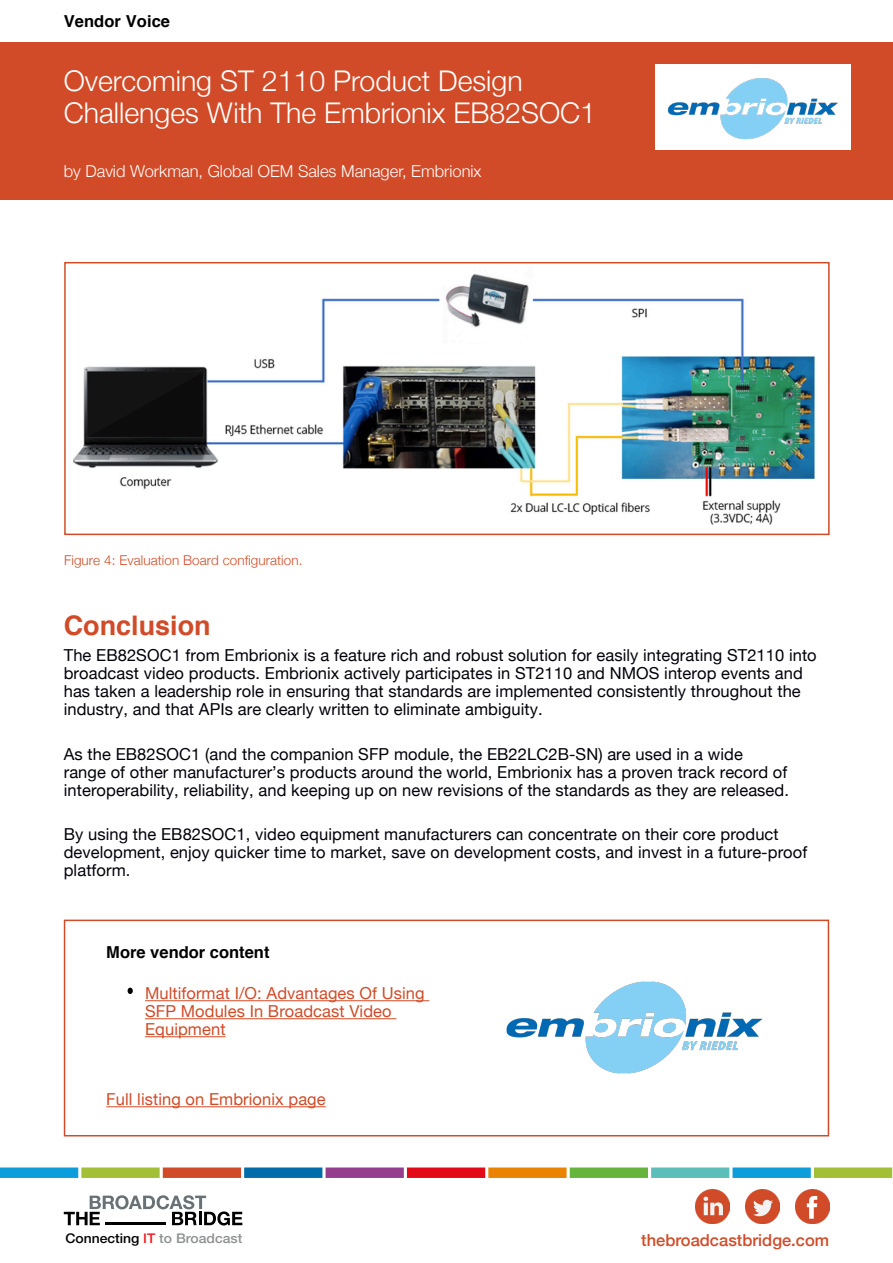
<style>
.page{position:relative;width:893px;height:1263px;background:#fff}
.page>*{position:absolute;margin:0;border:0;box-sizing:border-box;transform-origin:0 0}
.t1{font:300 28.5px/31.5px "Helvetica Neue";color:#fff}
.Column_Section_Title{font:700 27px "Helvetica";color:#d14b28}
.Column_Section_Sub{font:16.5px/18px "Helvetica Neue";letter-spacing:.005em;color:#00000a}
.t2{font:16.5px/18px "Helvetica Neue";letter-spacing:.005em;color:#d14b28}
.t3{font:300 16.5px "Helvetica Neue";color:#fff}
.t4{font:700 16.5px "Helvetica";color:#000}
.t5{font:500 16.5px "Helvetica Neue";color:#d14b28}
.t6{font:300 13.5px "Helvetica Neue";letter-spacing:.005em;color:#d14b28}
.t7{font:500 13.35px "Helvetica Neue";color:#8e9091;scale:1.04 1}
.s1{color:#000001}
.s2{color:#ec1d25}
</style>
<div class="page">
<div style="left:0;top:43px;width:893px;height:157px;background:#d14b28"></div>
<div style="left:814px;top:1167px;width:78px;height:11px;background:#a3bf36"></div>
<div style="left:732px;top:1167px;width:79px;height:11px;background:#0c9eda"></div>
<div style="left:651px;top:1167px;width:78px;height:11px;background:#5bbeb9"></div>
<div style="left:570px;top:1167px;width:78px;height:11px;background:#66b43b"></div>
<div style="left:488px;top:1167px;width:79px;height:11px;background:#e98301"></div>
<div style="left:407px;top:1167px;width:78px;height:11px;background:#e30a18"></div>
<div style="left:326px;top:1167px;width:78px;height:11px;background:#953e8d"></div>
<div style="left:244px;top:1167px;width:78px;height:11px;background:#006caa"></div>
<div style="left:163px;top:1167px;width:78px;height:11px;background:#d14b28"></div>
<div style="left:81px;top:1167px;width:79px;height:11px;background:#a3bf36"></div>
<div style="left:0;top:1167px;width:78px;height:11px;background:#0c9eda"></div>
<svg style="left:64px;top:1195px;width:178px;height:30px"></svg>
<hr style="left:105px;top:1222px;width:61px;height:3px;background:#000001">
<div style="left:655px;top:65px;width:195px;height:85px;background:#fff"></div>
<img style="left:695px;top:1190px;width:34px;height:34px">
<img style="left:745px;top:1190px;width:34px;height:34px">
<img style="left:795px;top:1190px;width:34px;height:34px">
<img style="left:667px;top:78px;width:171px;height:62px">
<div style="left:64px;top:919px;width:765px;height:217px;border:2px solid #d14b28"></div>
<hr style="left:145px;top:1000px;width:284px;height:1px;background:#d14b28">
<hr style="left:145px;top:1018px;width:251px;height:1px;background:#d14b28">
<hr style="left:145px;top:1036px;width:81px;height:1px;background:#d14b28">
<svg style="left:128px;top:988px;width:5px;height:6px"></svg>
<hr style="left:106px;top:1106px;width:220px;height:1px;background:#d14b28">
<div style="left:64px;top:262px;width:766px;height:273px;border:2px solid #d14b28"></div>
<img style="left:73px;top:273px;width:742px;height:252px">
<img style="left:506px;top:981px;width:257px;height:93px">
<p class="t4" style="left:64px;top:8px;width:108px">Vendor Voice</p>
<h1 class="t1" style="left:64px;top:63px;width:534px">Overcoming ST 2110 Product Design<br>Challenges With The Embrionix EB82SOC1</h1>
<p class="t3" style="left:64px;top:158px;width:419px">by David Workman, Global OEM Sales Manager, Embrionix</p>
<p class="t6" style="left:64px;top:549px;width:240px">Figure 4: Evaluation Board configuration.</p>
<p class="Column_Section_Title" style="left:64px;top:603px;width:149px">Conclusion</p>
<p class="Column_Section_Sub" style="left:64px;top:647px;width:754px">The EB82SOC1 from Embrionix is a feature rich and robust solution for easily integrating ST2110 into broadcast video products. Embrionix actively participates in ST2110 and NMOS interop events and has taken a leadership role in ensuring that standards are implemented consistently throughout the industry, and that APIs are clearly written to eliminate ambiguity.</p>
<p class="Column_Section_Sub" style="left:64px;top:746px;width:727px">As the EB82SOC1 (and the companion SFP module, the EB22LC2B-SN) are used in a wide range of other manufacturer’s products around the world, Embrionix has a proven track record of interoperability, reliability, and keeping up on new revisions of the standards as they are released.</p>
<p class="Column_Section_Sub" style="left:64px;top:826px;width:745px">By using the EB82SOC1, video equipment manufacturers can concentrate on their core product development, enjoy quicker time to market, save on development costs, and invest in a future-proof platform.</p>
<p class="t4" style="left:106px;top:938px;width:165px">More vendor content</p>
<p class="t2" style="left:145px;top:985px;width:281px">Multiformat I/O: Advantages Of Using<br>SFP Modules In Broadcast Video<br>Equipment</p>
<p class="t2" style="left:106px;top:1091px;width:221px">Full listing on Embrionix page</p>
<p class="t7" style="left:65px;top:1230px;width:172px"><span class="s1">Connecting</span> <span class="s2">IT</span> to Broadcast</p>
<p class="t5" style="left:641px;top:1227px;width:189px">thebroadcastbridge.com</p>
</div>
